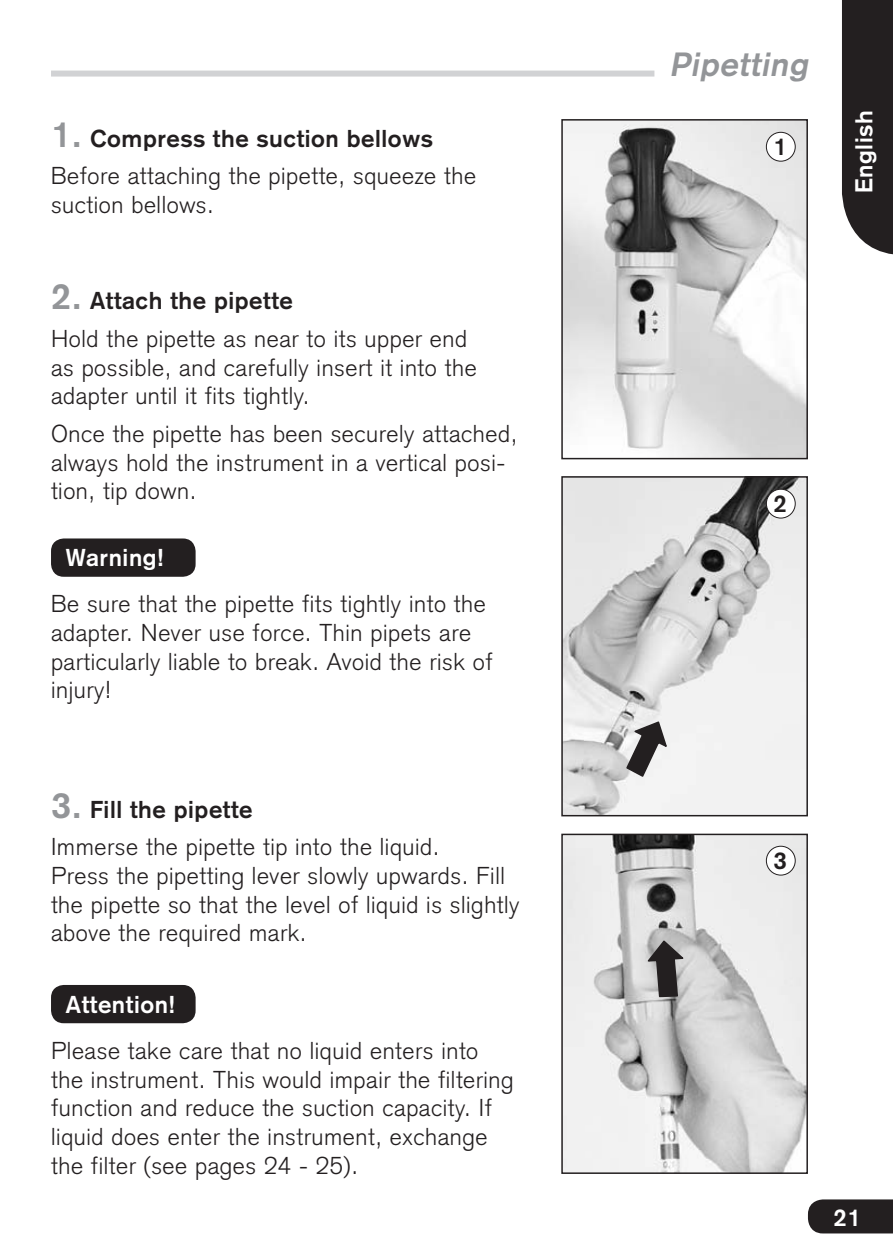
<style>
.page{position:relative;width:893px;height:1259px;background:#fff}
.page>*{position:absolute;margin:0;border:0;box-sizing:border-box;transform-origin:0 0}
.t1{font:italic 700 33px "Akzidenz Grotesk";color:#939598}
.t2{font:300 24px/28.8px "Akzidenz Grotesk";letter-spacing:.025em;color:#231f20}
.t3{font:700 24px "Akzidenz Grotesk";letter-spacing:.025em;color:#fff}
.t4{font:700 24px "Akzidenz Grotesk";color:#231f20}
.s1{font-weight:700;font-size:36px;color:#939598}
.s2{font-weight:700}
</style>
<div class="page">
<img style="left:564px;top:836px;width:241px;height:335px">
<div style="left:561px;top:833px;width:247px;height:341px;border:2px solid #231f20"></div>
<img style="left:564px;top:479px;width:241px;height:334px">
<div style="left:561px;top:476px;width:247px;height:340px;border:2px solid #231f20"></div>
<img style="left:564px;top:122px;width:241px;height:334px">
<div style="left:561px;top:119px;width:247px;height:340px;border:2px solid #231f20"></div>
<div style="left:766px;top:132px;width:29px;height:29px;background:#fff;border-radius:50%"></div>
<div style="left:766px;top:132px;width:30px;height:30px;border:1px solid #231f20;border-radius:50%"></div>
<div style="left:766px;top:489px;width:29px;height:29px;background:#fff;border-radius:50%"></div>
<div style="left:766px;top:489px;width:30px;height:29px;border:1px solid #231f20;border-radius:50%"></div>
<div style="left:766px;top:846px;width:29px;height:29px;background:#fff;border-radius:50%"></div>
<div style="left:766px;top:846px;width:30px;height:29px;border:1px solid #231f20;border-radius:50%"></div>
<svg style="left:625px;top:720px;width:44px;height:58px"></svg>
<svg style="left:645px;top:939px;width:41px;height:59px;background:#7f7d7d"></svg>
<div style="left:808px;top:1199px;width:85px;height:34px;background:#231f20"></div>
<div style="left:842px;top:0;width:51px;height:255px;background:#231f20"></div>
<div style="left:51px;top:71px;width:603px;height:6px;background:#d1d2d4"></div>
<div style="left:51px;top:985px;width:145px;height:38px;background:#231f20;border-radius:13px"></div>
<div style="left:51px;top:538px;width:145px;height:39px;background:#231f20;border-radius:13px"></div>
<p class="t2" style="left:51px;top:120px;width:426px;line-height:37.2px"><span class="s1">1.</span> <span class="s2">Compress the suction bellows<br></span>Before attaching the pipette, squeeze the</p>
<p class="t2" style="left:51px;top:190px;width:164px">suction bellows.</p>
<p class="t2" style="left:51px;top:283px;width:418px;line-height:37.2px"><span class="s1">2.</span> <span class="s2">Attach the pipette<br></span>Hold the pipette as near to its upper end</p>
<p class="t2" style="left:51px;top:353px;width:427px">as possible, and carefully insert it into the adapter until it fits tightly.</p>
<p class="t2" style="left:51px;top:419px;width:468px">Once the pipette has been securely attached, always hold the instrument in a vertical posi&shy;tion, tip down.</p>
<p class="t3" style="left:66px;top:543px;width:99px">Warning!</p>
<p class="t2" style="left:51px;top:589px;width:443px">Be sure that the pipette fits tightly into the adapter. Never use force. Thin pipets are particularly liable to break. Avoid the risk of injury!</p>
<p class="t2" style="left:51px;top:791px;width:390px;line-height:37.2px"><span class="s1">3.</span> <span class="s2">Fill the pipette<br></span>Immerse the pipette tip into the liquid.</p>
<p class="t2" style="left:51px;top:861px;width:470px">Press the pipetting lever slowly upwards. Fill the pipette so that the level of liquid is slightly above the required mark.</p>
<p class="t3" style="left:66px;top:990px;width:111px">Attention!</p>
<p class="t2" style="left:51px;top:1036px;width:464px">Please take care that no liquid enters into the instrument. This would impair the filtering function and reduce the suction capacity. If liquid does enter the instrument, exchange the filter (see pages 24 - 25).</p>
<h1 class="t1" style="left:670px;top:45px;width:146px">Pipetting</h1>
<p class="t4" style="left:773px;top:132px;width:15px">1</p>
<p class="t3" style="left:850px;top:193px;width:84px;rotate:-90deg">English</p>
<p class="t4" style="left:773px;top:489px;width:15px">2</p>
<p class="t4" style="left:773px;top:846px;width:15px">3</p>
<p class="t3" style="left:833px;top:1203px;width:29px">21</p>
</div>
